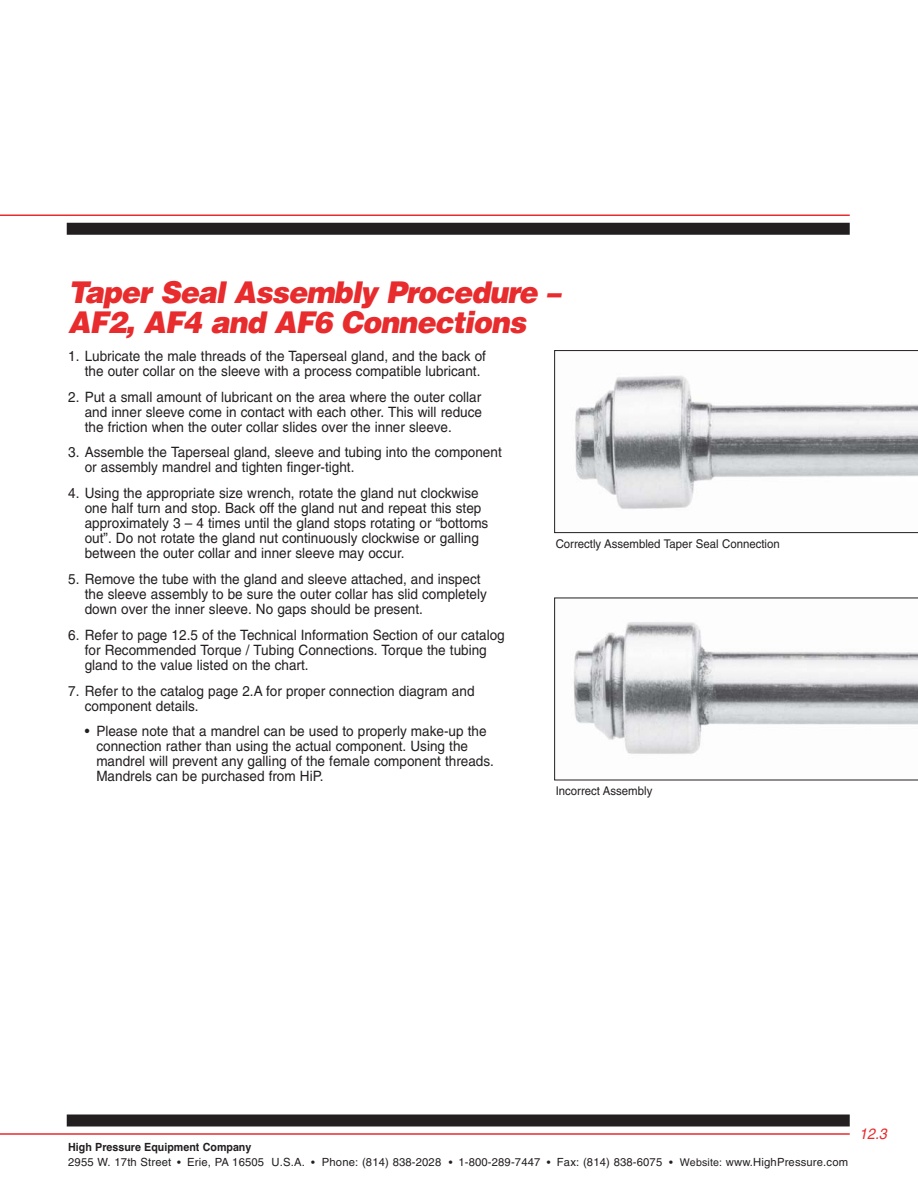
<style>
.page{position:relative;width:918px;height:1188px;background:#fff}
.page>*{position:absolute;margin:0;border:0;box-sizing:border-box;transform-origin:0 0}
.t1{font:italic 900 30px/30px "Helvetica";color:#e82b2d;scale:.95 1}
.t2{font:italic 15px "Helvetica";color:#e82b2d;scale:.95 1}
.t3{font:14.25px/15px "Helvetica";color:#231f20;scale:.95 1}
.t4{font:12px "Helvetica";color:#231f20;scale:.95 1}
.t5{font:11.25px/15px "Helvetica";letter-spacing:.015em;color:#231f20}
.s1{font-weight:700}
.s2{font-size:10.65px}
</style>
<div class="page">
<hr style="left:0;top:1133px;width:850px;height:2px;background:#e82b2d">
<hr style="left:0;top:214px;width:850px;height:2px;background:#e82b2d">
<div style="left:67px;top:1114px;width:783px;height:12px;background:#231f20"></div>
<div style="left:67px;top:223px;width:783px;height:12px;background:#231f20"></div>
<svg style="left:554px;top:350px;width:364px;height:183px"></svg>
<svg style="left:554px;top:598px;width:364px;height:182px"></svg>
<p class="t1" style="left:68px;top:280px;width:524px">Taper Seal Assembly Procedure –<br>AF2, AF4 and AF6 Connections</p>
<p class="t3" style="left:85px;top:350px;width:424px;text-indent:-16px">1. Lubricate the male threads of the Taperseal gland, and the back of the outer collar on the sleeve with a process compatible lubricant.</p>
<p class="t3" style="left:85px;top:390px;width:420px;text-align:justify;text-indent:-16px">2. Put a small amount of lubricant on the area where the outer collar and inner sleeve come in contact with each other. This will reduce the friction when the outer collar slides over the inner sleeve.</p>
<p class="t3" style="left:85px;top:446px;width:440px;text-indent:-16px">3. Assemble the Taperseal gland, sleeve and tubing into the component or assembly mandrel and tighten finger-tight.</p>
<p class="t3" style="left:85px;top:487px;width:426px;text-indent:-16px">4. Using the appropriate size wrench, rotate the gland nut clockwise one half turn and stop. Back off the gland nut and repeat this step approximately 3 – 4 times until the gland stops rotating or “bottoms out”. Do not rotate the gland nut continuously clockwise or galling between the outer collar and inner sleeve may occur.</p>
<p class="t3" style="left:85px;top:573px;width:425px;text-indent:-16px">5. Remove the tube with the gland and sleeve attached, and inspect the sleeve assembly to be sure the outer collar has slid completely down over the inner sleeve. No gaps should be present.</p>
<p class="t3" style="left:85px;top:629px;width:444px;text-indent:-16px">6. Refer to page 12.5 of the Technical Information Section of our catalog for Recommended Torque / Tubing Connections. Torque the tubing gland to the value listed on the chart.</p>
<p class="t3" style="left:85px;top:684px;width:412px;text-indent:-16px">7. Refer to the catalog page 2.A for proper connection diagram and component details.</p>
<p class="t3" style="left:96px;top:725px;width:420px;text-indent:-12px">• Please note that a mandrel can be used to properly make-up the connection rather than using the actual component. Using the mandrel will prevent any galling of the female component threads.<br>Mandrels can be purchased from HiP.</p>
<p class="t4" style="left:556px;top:540px;width:237px">Correctly Assembled Taper Seal Connection</p>
<p class="t4" style="left:556px;top:786px;width:103px">Incorrect Assembly</p>
<p class="t5" style="left:68px;top:1140px;width:781px"><span class="s1">High Pressure Equipment Company<br></span>2955 W. 17th Street <span class="s2">•</span> Erie, PA 16505 U.S.A. <span class="s2">•</span> Phone: (814) 838-2028 <span class="s2">•</span> 1-800-289-7447 <span class="s2">•</span> Fax: (814) 838-6075 <span class="s2">• Website:</span> www.HighPressure.com</p>
<p class="t2" style="left:859px;top:1128px;width:34px">12.3</p>
</div>
